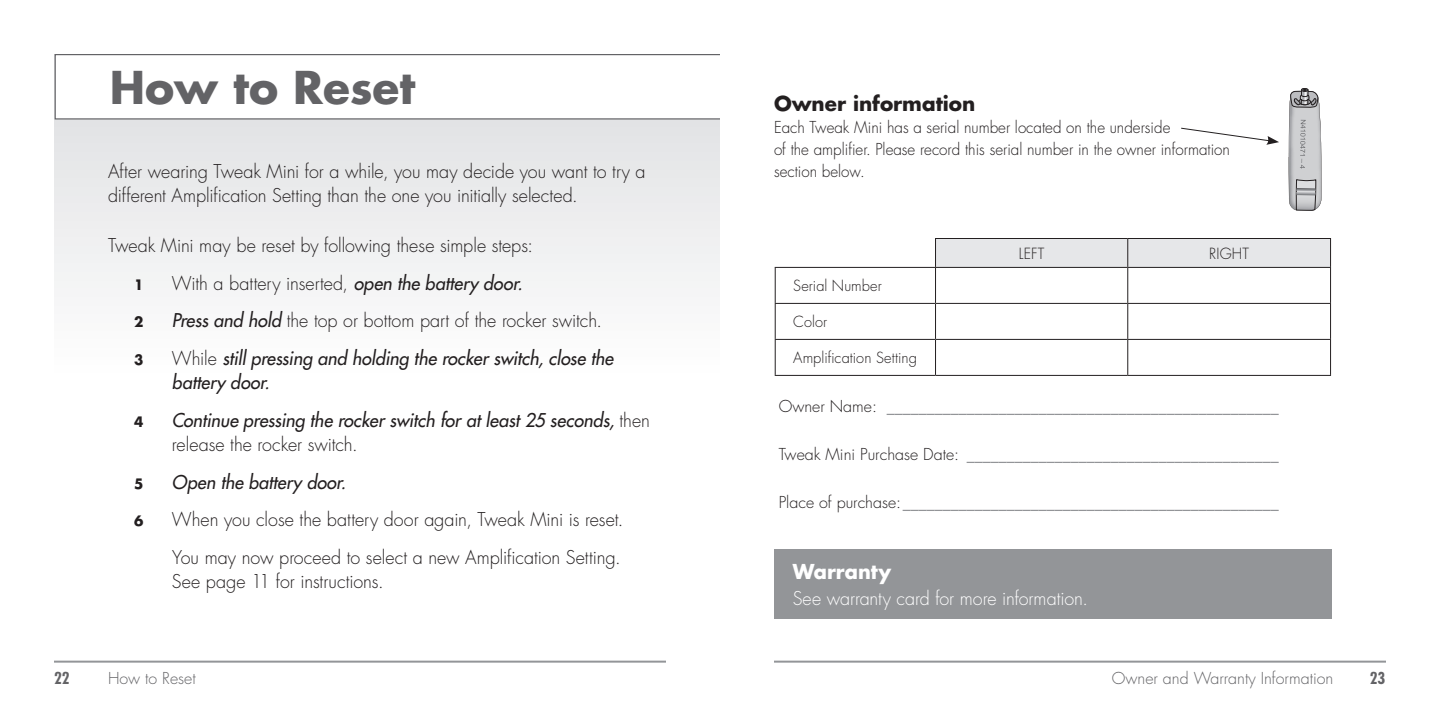
<style>
.page{position:relative;width:1440px;height:720px;background:#fff}
.page>*{position:absolute;margin:0;border:0;box-sizing:border-box;transform-origin:0 0}
.t1{font:700 44px "Futura";color:#636366}
.t2{font:700 20px "Futura";color:#231f20}
.t3{font:700 20px "Futura";color:#fff}
.t4{font:300 18.4px/37.4px "Futura";color:#231f20}
.t5{font:italic 18.4px/24.4px "Futura";color:#231f20}
.t6{font:300 18.4px "Futura";letter-spacing:-.005em;color:#fff}
.t7{font:300 16px "Futura";color:#939598}
.t8{font:300 16px/22px "Futura";color:#231f20;scale:.95 1}
.t9{font:300 16px "Futura";color:#636366}
.t10{font:700 condensed 16px "Futura";color:#636366}
.t11{font:300 15px "Futura";letter-spacing:.005em;color:#231f20}
.t12{font:700 14px "Futura";color:#231f20}
.s1{font-weight:400;font-style:italic}
.s2{font-weight:300;font-style:normal}
.s3{color:#231f20}
</style>
<div class="page">
<svg style="left:55px;top:120px;width:665px;height:168px"></svg>
<div style="left:55px;top:54px;width:666px;height:66px;border:1px solid #636366"></div>
<hr style="left:54px;top:661px;width:612px;height:2px;background:#939598">
<hr style="left:774px;top:661px;width:612px;height:2px;background:#939598">
<svg style="left:1289px;top:88px;width:33px;height:123px;background:#babbbd"></svg>
<svg style="left:1181px;top:127px;width:98px;height:18px"></svg>
<div style="left:775px;top:550px;width:557px;height:69px;background:#939598"></div>
<hr style="left:775px;top:267px;width:160px;height:1px;background:#231f20">
<svg style="left:935px;top:238px;width:396px;height:29px;background:#dddddf"></svg>
<hr style="left:935px;top:267px;width:193px;height:1px;background:#231f20">
<hr style="left:1128px;top:267px;width:203px;height:1px;background:#231f20">
<hr style="left:775px;top:268px;width:1px;height:35px;background:#231f20">
<hr style="left:935px;top:268px;width:1px;height:35px;background:#231f20">
<hr style="left:1127px;top:268px;width:1px;height:35px;background:#231f20">
<hr style="left:1330px;top:268px;width:1px;height:35px;background:#231f20">
<hr style="left:775px;top:304px;width:1px;height:35px;background:#231f20">
<hr style="left:935px;top:304px;width:1px;height:35px;background:#231f20">
<hr style="left:1127px;top:304px;width:1px;height:35px;background:#231f20">
<hr style="left:1330px;top:304px;width:1px;height:35px;background:#231f20">
<hr style="left:775px;top:340px;width:1px;height:35px;background:#231f20">
<hr style="left:935px;top:340px;width:1px;height:35px;background:#231f20">
<hr style="left:1127px;top:340px;width:1px;height:35px;background:#231f20">
<hr style="left:1330px;top:340px;width:1px;height:35px;background:#231f20">
<hr style="left:775px;top:375px;width:161px;height:1px;background:#231f20">
<hr style="left:936px;top:375px;width:192px;height:1px;background:#231f20">
<hr style="left:1128px;top:375px;width:203px;height:1px;background:#231f20">
<hr style="left:775px;top:303px;width:161px;height:1px;background:#231f20">
<hr style="left:936px;top:303px;width:192px;height:1px;background:#231f20">
<hr style="left:1128px;top:303px;width:203px;height:1px;background:#231f20">
<hr style="left:775px;top:339px;width:161px;height:1px;background:#231f20">
<hr style="left:936px;top:339px;width:192px;height:1px;background:#231f20">
<hr style="left:1128px;top:339px;width:203px;height:1px;background:#231f20">
<h1 class="t1" style="left:110px;top:57px;width:307px">How to Reset</h1>
<p class="t2" style="left:774px;top:90px;width:203px">Owner information</p>
<p class="t8" style="left:774px;top:116px;width:482px">each Tweak Mini has a serial number located on the underside<br>of the amplifier. Please record this serial number in the owner information</p>
<p class="t4" style="left:108px;top:152px;width:539px">After wearing Tweak Mini for a while, you may decide you want to try a</p>
<p class="t8" style="left:774px;top:160px;width:97px">section below.</p>
<p class="t4" style="left:108px;top:177px;width:471px">different Amplification Setting than the one you initially selected.</p>
<p class="t4" style="left:108px;top:227px;width:427px">Tweak Mini may be reset by following these simple steps:</p>
<p class="t12" style="left:134px;top:275px;width:11px">1</p>
<p class="t4" style="left:172px;top:265px;width:352px">With a battery inserted, <span class="s1">open the battery door.</span></p>
<p class="t12" style="left:134px;top:312px;width:11px">2</p>
<p class="t4" style="left:172px;top:302px;width:432px"><span class="s1">Press and hold</span> the top or bottom part of the rocker switch.</p>
<p class="t12" style="left:134px;top:350px;width:11px">3</p>
<p class="t5" style="left:172px;top:346px;width:443px"><span class="s2">While</span> still pressing and holding the rocker switch, close the battery door.</p>
<p class="t12" style="left:134px;top:412px;width:11px">4</p>
<p class="t5" style="left:172px;top:408px;width:480px">Continue pressing the rocker switch for at least 25 seconds, <span class="s2">then release the rocker switch.</span></p>
<p class="t12" style="left:134px;top:474px;width:11px">5</p>
<p class="t5" style="left:172px;top:470px;width:176px">Open the battery door.</p>
<p class="t12" style="left:134px;top:511px;width:11px">6</p>
<p class="t4" style="left:172px;top:501px;width:453px">When you close the battery door again, Tweak Mini is reset.<br>You may now proceed to select a new Amplification Setting.</p>
<p class="t4" style="left:172px;top:563px;width:213px">See page 11 for instructions.</p>
<p class="t11" style="left:1019px;top:244px;width:27px">LeFT</p>
<p class="t11" style="left:1209px;top:244px;width:41px">RIgHT</p>
<p class="t11" style="left:793px;top:276px;width:90px">Serial Number</p>
<p class="t11" style="left:793px;top:312px;width:36px">Color</p>
<p class="t11" style="left:793px;top:348px;width:125px">Amplification Setting</p>
<p class="t7" style="left:779px;top:396px;width:501px"><span class="s3">Owner Name:</span> _________________________________________________</p>
<p class="t7" style="left:779px;top:444px;width:501px"><span class="s3">Tweak Mini Purchase Date:</span> _______________________________________</p>
<p class="t7" style="left:779px;top:492px;width:501px"><span class="s3">Place of purchase:</span> _______________________________________________</p>
<p class="t3" style="left:793px;top:558px;width:100px">Warranty</p>
<p class="t6" style="left:793px;top:587px;width:297px">See warranty card for more information.</p>
<p class="t10" style="left:54px;top:668px;width:17px">22</p>
<p class="t9" style="left:108px;top:668px;width:89px">How to Reset</p>
<p class="t9" style="left:1112px;top:668px;width:223px">Owner and Warranty Information</p>
<p class="t10" style="left:1370px;top:668px;width:17px">23</p>
</div>
